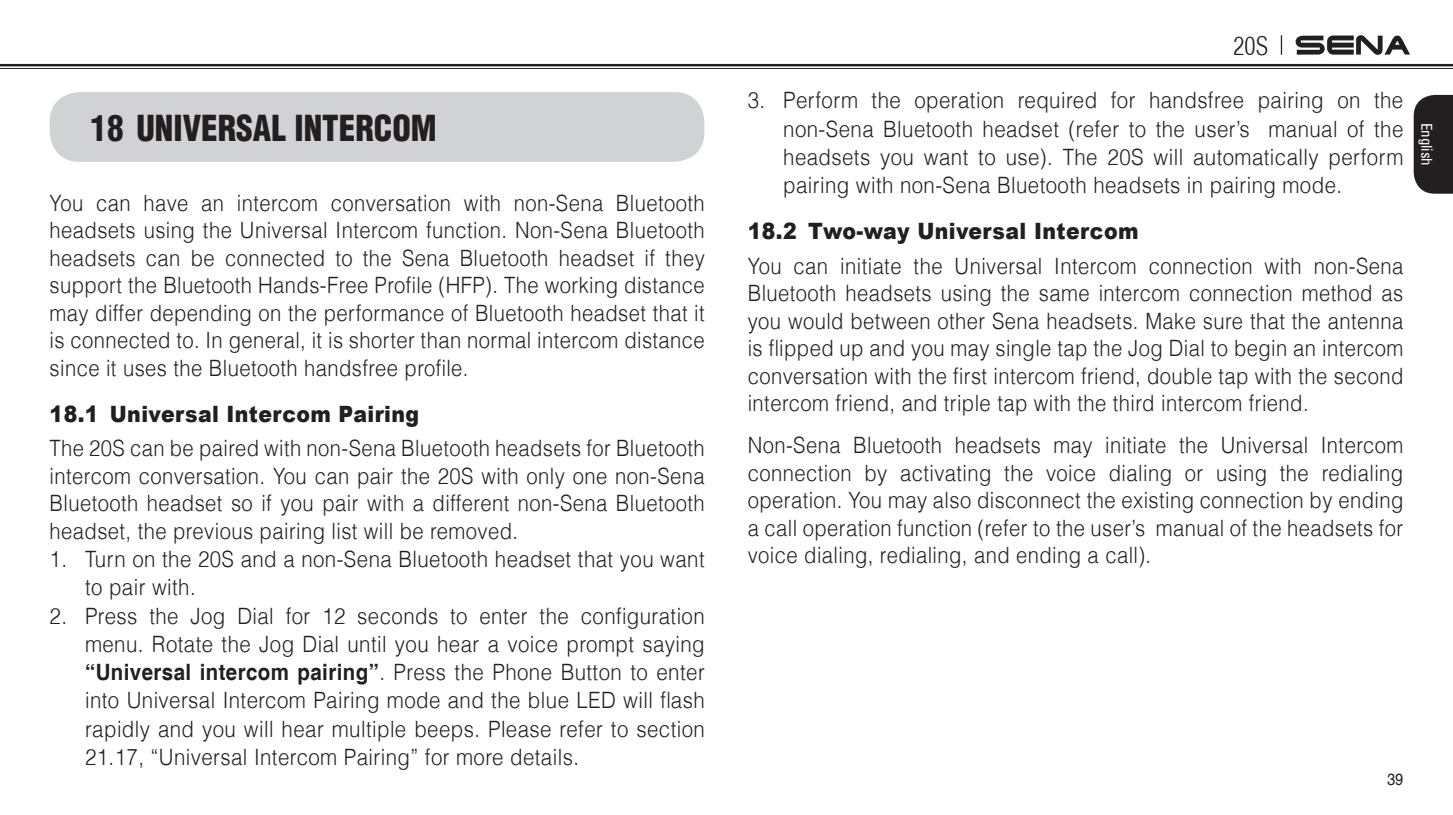
<style>
.page{position:relative;width:1453px;height:815px;background:#fff}
.page>*{position:absolute;margin:0;border:0;box-sizing:border-box;transform-origin:0 0}
.t1{font:900 condensed 35px "Helvetica";color:#231f20;scale:.95 1}
.t2{font:300 condensed 25px "Helvetica";color:#231f20}
.t3{font:300 22.5px/27.5px "Helvetica LT";letter-spacing:.02em;color:#231f20;text-align:justify;scale:.9 1}
.t4{font:300 22.5px/28.2px "Helvetica LT";letter-spacing:.02em;color:#231f20;text-align:justify;scale:.91 1}
.t5{font:900 22.5px "Arial";letter-spacing:.02em;color:#231f20;scale:.91 1}
.t6{font:16.25px "Helvetica";color:#231f20;scale:.9 1}
.t7{font:condensed 15px "Univers";color:#fff}
.s1{font-family:"Helvetica";font-weight:700}
</style>
<div class="page">
<svg style="left:0;top:66px;width:1453px;height:1px"></svg>
<hr style="left:0;top:64px;width:1453px;height:2px;background:#231f20">
<hr style="left:0;top:68px;width:1453px;height:1px;background:#231f20">
<svg style="left:1281px;top:35px;width:1px;height:20px"></svg>
<svg style="left:1295px;top:35px;width:115px;height:20px"></svg>
<svg style="left:1413px;top:95px;width:40px;height:99px;background:#312d2e"></svg>
<div style="left:50px;top:92px;width:654px;height:70px;background:#d1d2d4;border-radius:30px"></div>
<h1 class="t1" style="left:90px;top:106px;width:366px">18 UNIVERSAL INTERCOM</h1>
<p class="t3" style="left:50px;top:189px;width:729px">You can have an intercom conversation with non-Sena Bluetooth headsets using the Universal Intercom function. Non-Sena Bluetooth headsets can be connected to the Sena Bluetooth headset if they support the Bluetooth Hands-Free Profile (HFP). The working distance may differ depending on the performance of Bluetooth headset that it is connected to. In general, it is shorter than normal intercom distance since it uses the Bluetooth handsfree profile.</p>
<p class="t5" style="left:50px;top:397px;width:408px">18.1 Universal Intercom Pairing</p>
<p class="t3" style="left:50px;top:434px;width:729px">The 20S can be paired with non-Sena Bluetooth headsets for Bluetooth intercom conversation. You can pair the 20S with only one non-Sena Bluetooth headset so if you pair with a different non-Sena Bluetooth headset, the previous pairing list will be removed.</p>
<p class="t4" style="left:85px;top:545px;width:682px;text-indent:-35px">1. Turn on the 20S and a non-Sena Bluetooth headset that you want to pair with.</p>
<p class="t4" style="left:85px;top:601px;width:683px;text-indent:-35px">2. Press the Jog Dial for 12 seconds to enter the configuration menu. Rotate the Jog Dial until you hear a voice prompt saying <span class="s1">“Universal intercom pairing”</span>. Press the Phone Button to enter into Universal Intercom Pairing mode and the blue LED will flash rapidly and you will hear multiple beeps. Please refer to section 21.17, “Universal Intercom Pairing” for more details.</p>
<p class="t2" style="left:1233px;top:30px;width:36px">20S</p>
<p class="t4" style="left:783px;top:86px;width:683px;text-indent:-35px">3. Perform the operation required for handsfree pairing on the non-Sena Bluetooth headset (refer to the user’s manual of the headsets you want to use). The 20S will automatically perform pairing with non-Sena Bluetooth headsets in pairing mode.</p>
<p class="t5" style="left:748px;top:215px;width:431px">18.2 Two-way Universal Intercom</p>
<p class="t3" style="left:748px;top:252px;width:730px">You can initiate the Universal Intercom connection with non-Sena Bluetooth headsets using the same intercom connection method as you would between other Sena headsets. Make sure that the antenna is flipped up and you may single tap the Jog Dial to begin an intercom conversation with the first intercom friend, double tap with the second intercom friend, and triple tap with the third intercom friend.</p>
<p class="t3" style="left:748px;top:431px;width:730px">Non-Sena Bluetooth headsets may initiate the Universal Intercom connection by activating the voice dialing or using the redialing operation. You may also disconnect the existing connection by ending a call operation function (refer to the user’s manual of the headsets for voice dialing, redialing, and ending a call).</p>
<p class="t7" style="left:1436px;top:123px;width:45px;rotate:90deg">English</p>
<p class="t6" style="left:1387px;top:770px;width:20px">39</p>
</div>
